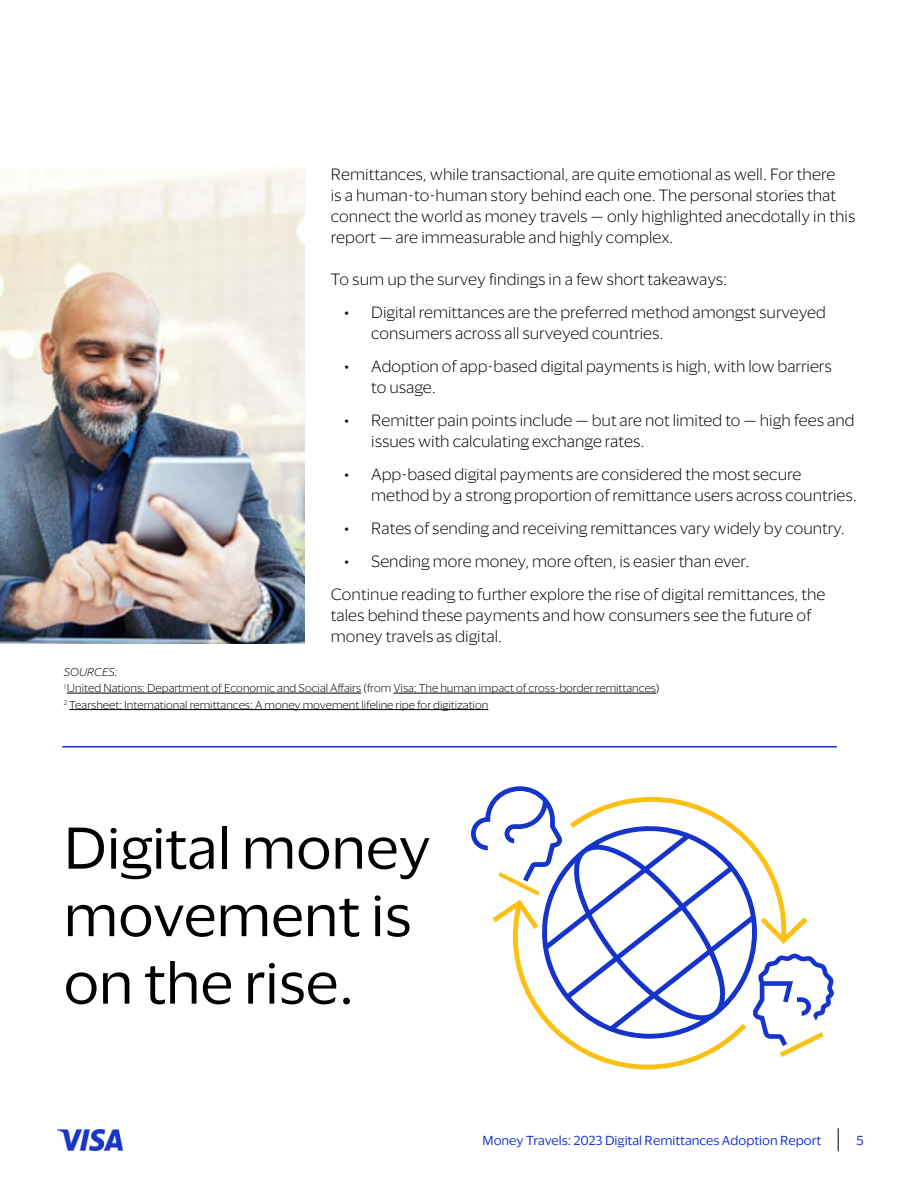
<style>
.page{position:relative;width:918px;height:1188px;background:#fff}
.page>*{position:absolute;margin:0;border:0;box-sizing:border-box;transform-origin:0 0}
.t1{font:54px/67.5px "Visa Dialect";color:#000}
.t2{font:300 15px/21px "Visa Dialect";color:#000}
.t3{font:12px "Visa Dialect";color:#1434cb}
.t4{font:300 10.5px/16.5px "Visa Dialect";color:#000}
.s1{font-style:italic}
</style>
<div class="page">
<svg style="left:838px;top:1128px;width:1px;height:23px"></svg>
<img style="left:57px;top:1129px;width:65px;height:22px">
<hr style="left:67px;top:693px;width:294px;height:1px;background:#000">
<hr style="left:393px;top:693px;width:263px;height:1px;background:#000">
<hr style="left:69px;top:709px;width:419px;height:1px;background:#000">
<hr style="left:62px;top:746px;width:775px;height:2px;background:#1433cc">
<img style="left:0;top:167px;width:304px;height:477px">
<svg style="left:471px;top:786px;width:363px;height:284px"></svg>
<p class="t2" style="left:331px;top:163px;width:526px">Remittances, while transactional, are quite emotional as well. For there<br>is a human-to-human story behind each one. The personal stories that connect the world as money travels — only highlighted anecdotally in this report — are immeasurable and highly complex.</p>
<p class="t2" style="left:331px;top:268px;width:398px">To sum up the survey findings in a few short takeaways:</p>
<p class="t2" style="left:371px;top:301px;width:456px;text-indent:-27px">• Digital remittances are the preferred method amongst surveyed consumers across all surveyed countries.</p>
<p class="t2" style="left:371px;top:355px;width:462px;text-indent:-27px">• Adoption of app-based digital payments is high, with low barriers to usage.</p>
<p class="t2" style="left:371px;top:409px;width:485px;text-indent:-27px">• Remitter pain points include — but are not limited to — high fees and issues with calculating exchange rates.</p>
<p class="t2" style="left:371px;top:463px;width:487px;text-indent:-27px">• App-based digital payments are considered the most secure method by a strong proportion of remittance users across countries.</p>
<p class="t2" style="left:344px;top:517px;width:502px">• Rates of sending and receiving remittances vary widely by country.</p>
<p class="t2" style="left:344px;top:550px;width:407px">• Sending more money, more often, is easier than ever.</p>
<p class="t2" style="left:331px;top:583px;width:496px">Continue reading to further explore the rise of digital remittances, the tales behind these payments and how consumers see the future of money travels as digital.</p>
<p class="t4" style="left:64px;top:663px;width:597px"><span class="s1">SOURCES:<br></span><sup>1</sup> United Nations: Department of Economic and Social Affairs (from Visa: The human impact of cross-border remittances)<br><sup>2</sup> Tearsheet: International remittances: A money movement lifeline ripe for digitization</p>
<h1 class="t1" style="left:64px;top:811px;width:368px">Digital money movement is on the rise.</h1>
<p class="t3" style="left:483px;top:1131px;width:340px">Money Travels: 2023 Digital Remittances Adoption Report</p>
<p class="t3" style="left:856px;top:1131px;width:9px">5</p>
</div>
